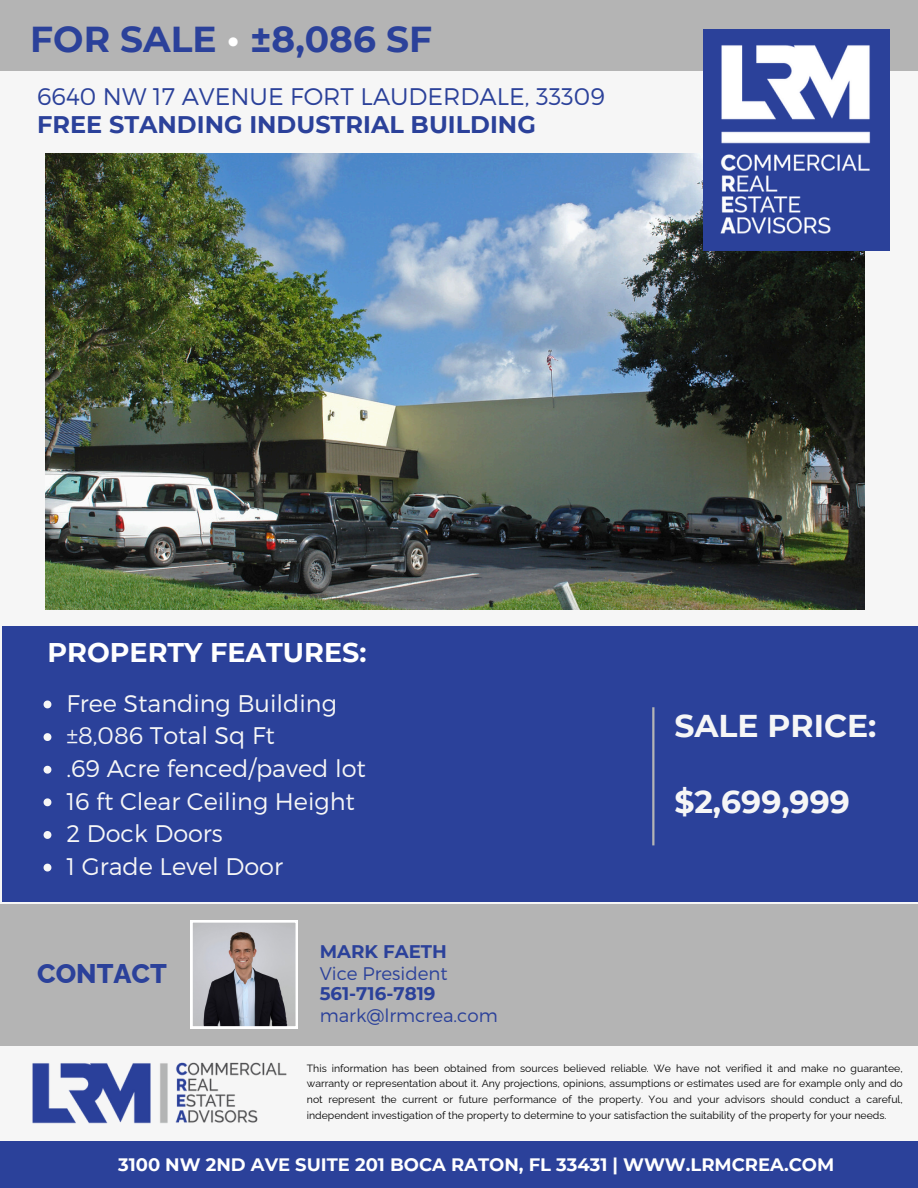
<style>
.page{position:relative;width:918px;height:1188px;background:#f6f6f6}
.page>*{position:absolute;margin:0;border:0;box-sizing:border-box;transform-origin:0 0}
.t1{font:700 36px "Montserrat";color:#2b419a}
.t2{font:700 31.5px "Montserrat";color:#f6f6f6}
.t3{font:700 27px "Montserrat";color:#fff}
.t4{font:800 27px "Raleway";color:#2b419a}
.t5{font:300 24px "Montserrat";color:#f6f6f6}
.t6{font:300 24px/28.2px "Montserrat";color:#2b419a}
.t7{font:300 18.3px "Montserrat";color:#2b419a}
.t8{font:700 18.3px "Montserrat";color:#2b419a}
.t9{font:700 18px "Montserrat";color:#fff}
.t10{font:10.5px/15.8px "Raleway";color:#000;text-align:justify}
.s1{color:#fff}
.s2{font-weight:700}
</style>
<div class="page">
<div style="left:0;top:0;width:918px;height:70px;background:#b4b4b4"></div>
<img style="left:46px;top:153px;width:818px;height:457px">
<div style="left:703px;top:29px;width:187px;height:222px;background:#2b419a"></div>
<div style="left:0;top:904px;width:918px;height:142px;background:#b4b4b4"></div>
<div style="left:2px;top:626px;width:916px;height:276px;background:#2b419a"></div>
<div style="left:0;top:1141px;width:918px;height:47px;background:#2b419a"></div>
<img style="left:720px;top:45px;width:150px;height:189px">
<hr style="left:652px;top:707px;width:2px;height:138px;background:#b4b4b4">
<img style="left:32px;top:1062px;width:255px;height:62px">
<svg style="left:191px;top:920px;width:106px;height:108px"></svg>
<svg style="left:44px;top:701px;width:7px;height:7px"></svg>
<svg style="left:44px;top:733px;width:7px;height:8px"></svg>
<svg style="left:44px;top:766px;width:7px;height:8px"></svg>
<svg style="left:44px;top:798px;width:7px;height:8px"></svg>
<svg style="left:44px;top:831px;width:7px;height:8px"></svg>
<svg style="left:44px;top:864px;width:7px;height:8px"></svg>
<p class="t1" style="left:30px;top:17px;width:403px">FOR SALE <span class="s1">•</span> ±8,086 SF</p>
<p class="t6" style="left:37px;top:81px;width:569px">6640 NW 17 AVENUE FORT LAUDERDALE, 33309<br><span class="s2">FREE STANDING INDUSTRIAL BUILDING</span></p>
<p class="t3" style="left:47px;top:636px;width:320px">PROPERTY FEATURES:</p>
<p class="t5" style="left:66px;top:688px;width:272px">Free Standing Building</p>
<p class="t5" style="left:66px;top:720px;width:210px">±8,086 Total Sq Ft</p>
<p class="t5" style="left:66px;top:753px;width:301px">.69 Acre fenced/paved lot</p>
<p class="t5" style="left:66px;top:786px;width:290px">16 ft Clear Ceiling Height</p>
<p class="t5" style="left:66px;top:818px;width:158px">2 Dock Doors</p>
<p class="t5" style="left:66px;top:851px;width:218px">1 Grade Level Door</p>
<p class="t4" style="left:37px;top:958px;width:131px">CONTACT</p>
<p class="t8" style="left:320px;top:940px;width:129px">MARK FAETH</p>
<p class="t7" style="left:320px;top:961px;width:129px">Vice President</p>
<p class="t8" style="left:320px;top:982px;width:117px">561-716-7819</p>
<p class="t7" style="left:320px;top:1004px;width:180px">mark@lrmcrea.com</p>
<p class="t2" style="left:674px;top:707px;width:204px">SALE PRICE:</p>
<h4 class="t2" style="left:674px;top:783px;width:177px">$2,699,999</h4>
<p class="t10" style="left:307px;top:1060px;width:597px">This information has been obtained from sources believed reliable. We have not verified it and make no guarantee, warranty or representation about it. Any projections, opinions, assumptions or estimates used are for example only and do not represent the current or future performance of the property. You and your advisors should conduct a careful, independent investigation of the property to determine to your satisfaction the suitability of the property for your needs.</p>
<p class="t9" style="left:118px;top:1154px;width:718px">3100 NW 2ND AVE SUITE 201 BOCA RATON, FL 33431 | WWW.LRMCREA.COM</p>
</div>
